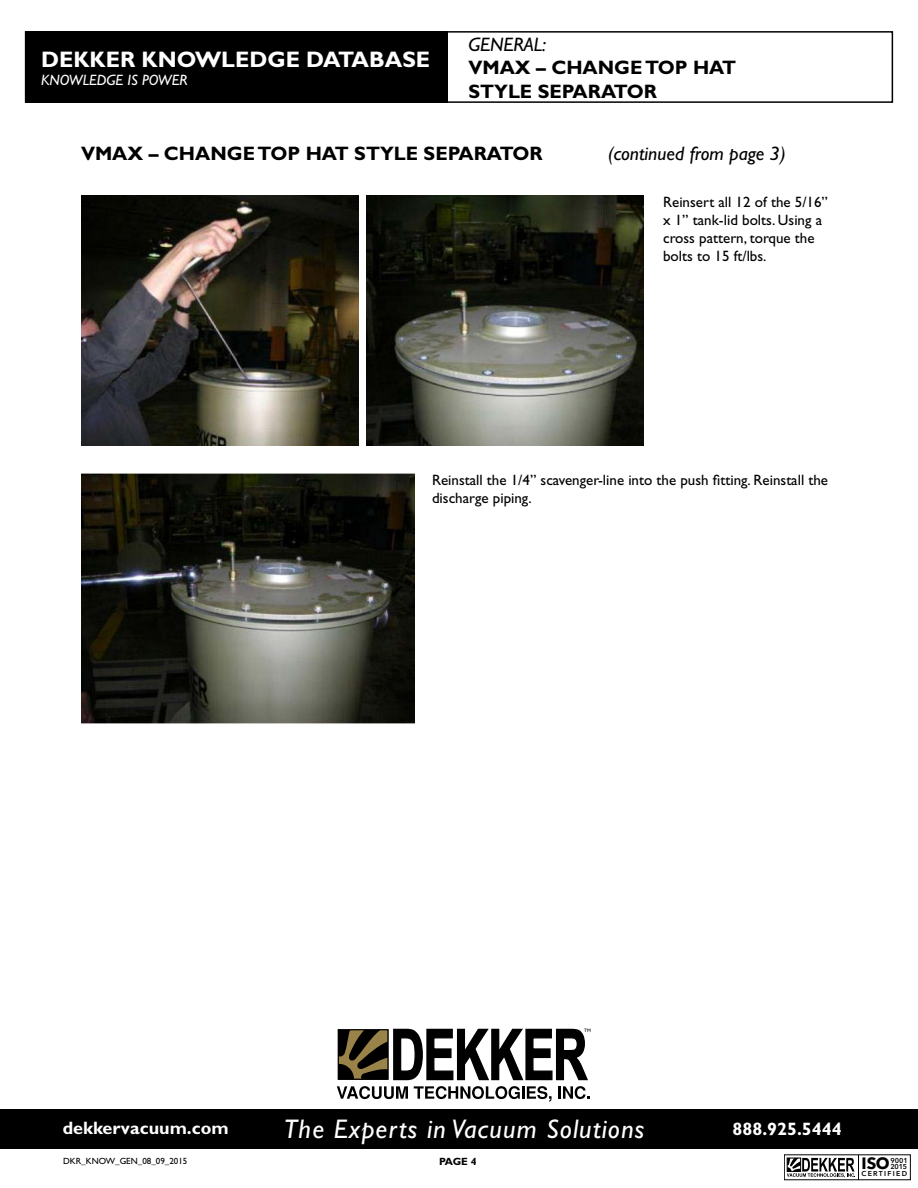
<style>
.page{position:relative;width:918px;height:1188px;background:#fff}
.page>*{position:absolute;margin:0;border:0;box-sizing:border-box;transform-origin:0 0}
.t1{font:italic 27px "Gill Sans";letter-spacing:.04em;color:#fff}
.t2{font:700 22.5px "Gill Sans";color:#fff}
.t3{font:700 19.5px/23.4px "Gill Sans";color:#000}
.t4{font:italic 19.5px "Gill Sans";color:#000}
.t5{font:700 18px "Gill Sans";color:#fff}
.t6{font:700 16.35px "Avenir Next";color:#000}
.t7{font:15px/18px "Gill Sans";color:#000}
.t8{font:italic 15px "Gill Sans";color:#fff}
.t9{font:700 10.5px "Gill Sans";color:#000}
.t10{font:9px "Gill Sans";color:#000}
.t11{font:600 7.05px "Avenir Next";letter-spacing:.175em;color:#000}
.t12{font:600 7.05px/6px "Avenir Next";letter-spacing:-.01em;color:#000}
.t13{font:4.95px "Gill Sans";color:#000}
</style>
<div class="page">
<div style="left:25px;top:31px;width:423px;height:72px;background:#000"></div>
<div style="left:25px;top:31px;width:868px;height:72px;border:2px solid #000"></div>
<div style="left:0;top:1110px;width:918px;height:39px;background:#000"></div>
<svg style="left:337px;top:1028px;width:253px;height:74px"></svg>
<div style="left:338px;top:1029px;width:51px;height:51px;border:1px solid #000"></div>
<div style="left:784px;top:1155px;width:127px;height:26px;background:#bababa"></div>
<svg style="left:784px;top:1155px;width:127px;height:25px;background:#bdbdbd"></svg>
<img style="left:81px;top:195px;width:277px;height:251px">
<img style="left:367px;top:195px;width:277px;height:251px">
<img style="left:81px;top:473px;width:333px;height:251px">
<h2 class="t2" style="left:41px;top:46px;width:391px">DEKKER KNOWLEDGE DATABASE</h2>
<p class="t8" style="left:41px;top:71px;width:148px">KNOWLEDGE IS POWER</p>
<h3 class="t4" style="left:468px;top:33px;width:79px">GENERAL:</h3>
<h3 class="t3" style="left:468px;top:56px;width:269px">VMAX – CHANGE TOP HAT<br>STYLE SEPARATOR</h3>
<h3 class="t3" style="left:81px;top:142px;width:463px">VMAX – CHANGE TOP HAT STYLE SEPARATOR</h3>
<h3 class="t4" style="left:608px;top:143px;width:179px">(continued from page 3)</h3>
<p class="t7" style="left:663px;top:193px;width:166px">Reinsert all 12 of the 5/16” x 1” tank-lid bolts. Using a cross pattern, torque the bolts to 15 ft/lbs.</p>
<p class="t7" style="left:432px;top:471px;width:398px">Reinstall the 1/4” scavenger-line into the push fitting. Reinstall the discharge piping.</p>
<p class="t13" style="left:584px;top:1028px;width:8px">TM</p>
<h1 class="t1" style="left:284px;top:1113px;width:362px">The Experts in Vacuum Solutions</h1>
<p class="t5" style="left:733px;top:1118px;width:111px">888.925.5444</p>
<p class="t5" style="left:63px;top:1117px;width:168px">dekkervacuum.com</p>
<p class="t10" style="left:63px;top:1156px;width:126px">DKR_KNOW_GEN_08_09_2015</p>
<p class="t9" style="left:439px;top:1156px;width:39px">PAGE 4</p>
<p class="t6" style="left:861px;top:1149px;width:30px">ISO</p>
<p class="t12" style="left:890px;top:1157px;width:19px">9001<br>2015</p>
<p class="t11" style="left:862px;top:1168px;width:47px">CERTIFIED</p>
</div>
